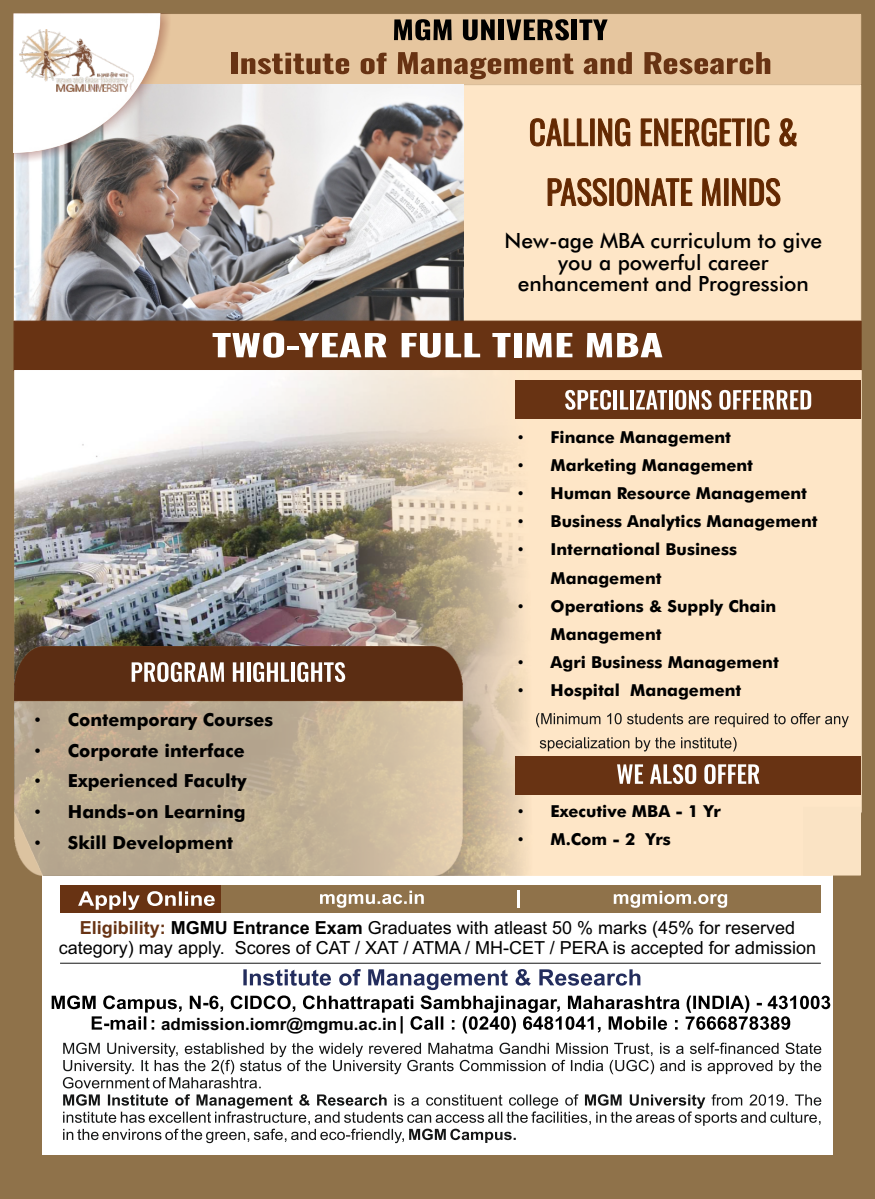
<style>
.page{position:relative;width:875px;height:1199px;background:#8f724a}
.page>*{position:absolute;margin:0;border:0;box-sizing:border-box;transform-origin:0 0}
.t1{font:500 21px/21.6px "Futura BT";color:#000;text-align:center}
.t2{font:18px/20.1px "Arial";color:#000;text-align:center}
.t3{font:700 18px "Futura BT";color:#000}
.t4{font:700 16.95px "Arial";color:#000}
.t5{font:700 16.5px/28.2px "Futura BT";color:#000}
.s1{font-family:"Arial";font-weight:400}
.s2{font-weight:700;color:#683313}
.s3{font-weight:700}
</style>
<div class="page">
<div style="left:171px;top:14px;width:690px;height:70px;background:#e6c69f"></div>
<div style="left:13px;top:84px;width:848px;height:236px;background:#fee6c7"></div>
<img style="left:14px;top:84px;width:450px;height:236px">
<div style="left:13px;top:320px;width:849px;height:52px;background:#683313"></div>
<img style="left:13px;top:13px;width:158px;height:151px">
<img style="left:20px;top:29px;width:114px;height:63px">
<svg style="left:394px;top:19px;width:58px;height:21px"></svg>
<svg style="left:463px;top:19px;width:32px;height:21px"></svg>
<div style="left:498px;top:19px;width:6px;height:21px;background:#000"></div>
<svg style="left:506px;top:19px;width:63px;height:21px"></svg>
<div style="left:572px;top:19px;width:5px;height:21px;background:#000"></div>
<svg style="left:579px;top:19px;width:28px;height:21px"></svg>
<div style="left:231px;top:52px;width:6px;height:22px;background:#683313"></div>
<svg style="left:241px;top:53px;width:108px;height:21px"></svg>
<svg style="left:361px;top:53px;width:25px;height:21px"></svg>
<svg style="left:398px;top:52px;width:175px;height:27px"></svg>
<svg style="left:584px;top:52px;width:48px;height:22px"></svg>
<svg style="left:644px;top:52px;width:126px;height:22px"></svg>
<svg style="left:530px;top:118px;width:58px;height:28px"></svg>
<hr style="left:590px;top:119px;width:4px;height:27px;background:#642902">
<svg style="left:598px;top:118px;width:32px;height:28px"></svg>
<svg style="left:641px;top:118px;width:104px;height:28px"></svg>
<hr style="left:747px;top:119px;width:4px;height:27px;background:#642902">
<svg style="left:754px;top:118px;width:15px;height:28px"></svg>
<svg style="left:779px;top:118px;width:17px;height:28px"></svg>
<svg style="left:548px;top:178px;width:59px;height:28px"></svg>
<svg style="left:609px;top:179px;width:4px;height:27px"></svg>
<svg style="left:617px;top:178px;width:75px;height:28px"></svg>
<svg style="left:702px;top:178px;width:18px;height:28px"></svg>
<hr style="left:724px;top:179px;width:4px;height:27px;background:#642902">
<svg style="left:732px;top:178px;width:48px;height:28px"></svg>
<svg style="left:213px;top:333px;width:173px;height:25px"></svg>
<svg style="left:402px;top:333px;width:78px;height:25px"></svg>
<svg style="left:492px;top:333px;width:18px;height:24px"></svg>
<div style="left:514px;top:333px;width:7px;height:24px;background:#fff"></div>
<svg style="left:526px;top:333px;width:46px;height:24px"></svg>
<svg style="left:587px;top:333px;width:75px;height:24px"></svg>
<div style="left:42px;top:875px;width:791px;height:280px;background:#fff"></div>
<img style="left:15px;top:371px;width:846px;height:435px">
<div style="left:515px;top:381px;width:346px;height:38px;background:#683313"></div>
<svg style="left:63px;top:1042px;width:758px;height:101px"></svg>
<hr style="left:60px;top:963px;width:761px;height:1px;background:#151616">
<div style="left:60px;top:885px;width:761px;height:28px;background:#683313"></div>
<div style="left:222px;top:885px;width:599px;height:28px;background:#8f724a"></div>
<svg style="left:66px;top:806px;width:795px;height:104px"></svg>
<svg style="left:536px;top:713px;width:313px;height:38px"></svg>
<div style="left:515px;top:756px;width:346px;height:39px;background:#683313"></div>
<svg style="left:565px;top:390px;width:46px;height:20px"></svg>
<hr style="left:613px;top:390px;width:4px;height:20px;background:#fff">
<svg style="left:620px;top:390px;width:8px;height:20px"></svg>
<hr style="left:630px;top:390px;width:4px;height:20px;background:#fff">
<svg style="left:636px;top:390px;width:31px;height:20px"></svg>
<hr style="left:669px;top:390px;width:3px;height:20px;background:#fff">
<svg style="left:675px;top:390px;width:37px;height:20px"></svg>
<svg style="left:719px;top:390px;width:92px;height:20px"></svg>
<svg style="left:617px;top:764px;width:26px;height:20px"></svg>
<svg style="left:650px;top:764px;width:46px;height:20px"></svg>
<svg style="left:704px;top:764px;width:55px;height:20px"></svg>
<img style="left:15px;top:647px;width:447px;height:228px">
<svg style="left:132px;top:662px;width:92px;height:20px"></svg>
<svg style="left:233px;top:662px;width:11px;height:20px"></svg>
<hr style="left:247px;top:662px;width:3px;height:20px;background:#fff">
<svg style="left:253px;top:662px;width:36px;height:20px"></svg>
<hr style="left:291px;top:662px;width:4px;height:20px;background:#fff">
<svg style="left:297px;top:662px;width:48px;height:20px"></svg>
<svg style="left:52px;top:969px;width:778px;height:64px"></svg>
<p class="t1" style="left:504px;top:232px;width:319px">New-age MBA curriculum to give you a powerful career enhancement and Progression</p>
<p class="t3" style="left:35px;top:712px;width:240px"><span class="s1">•</span> Contemporary Courses</p>
<p class="t3" style="left:35px;top:743px;width:212px"><span class="s1">•</span> Corporate interface</p>
<p class="t3" style="left:35px;top:773px;width:214px"><span class="s1">•</span> Experienced Faculty</p>
<p class="t3" style="left:35px;top:804px;width:212px"><span class="s1">•</span> Hands-on Learning</p>
<p class="t3" style="left:35px;top:835px;width:200px"><span class="s1">•</span> Skill Development</p>
<p class="t5" style="left:518px;top:424px;width:215px"><span class="s1">•</span> Finance Management</p>
<p class="t5" style="left:518px;top:452px;width:237px"><span class="s1">•</span> Marketing Management</p>
<p class="t5" style="left:518px;top:481px;width:291px"><span class="s1">•</span> Human Resource Management</p>
<p class="t5" style="left:518px;top:509px;width:301px"><span class="s1">•</span> Business Analytics Management</p>
<p class="t5" style="left:550px;top:537px;width:188px;text-indent:-33px"><span class="s1">•</span> International Business<br>Management</p>
<p class="t5" style="left:550px;top:593px;width:227px;text-indent:-33px"><span class="s1">•</span> Operations &amp; Supply Chain<br>Management</p>
<p class="t5" style="left:518px;top:650px;width:263px"><span class="s1">•</span> Agri Business Management</p>
<p class="t5" style="left:518px;top:678px;width:225px"><span class="s1">•</span> Hospital Management</p>
<p class="t5" style="left:518px;top:798px;width:205px"><span class="s1">•</span> Executive MBA - 1 Yr</p>
<p class="t5" style="left:518px;top:826px;width:155px"><span class="s1">•</span> M.Com - 2 Yrs</p>
<p class="t2" style="left:59px;top:919px;width:758px"><span class="s2">Eligibility:</span> <span class="s3">MGMU Entrance Exam</span> Graduates with atleast 50 % marks (45% for reserved category) may apply. Scores of CAT / XAT / ATMA / MH-CET / PERA is accepted for admission</p>
<p class="t4" style="left:161px;top:1017px;width:238px">admission.iomr@mgmu.ac.in</p>
</div>
